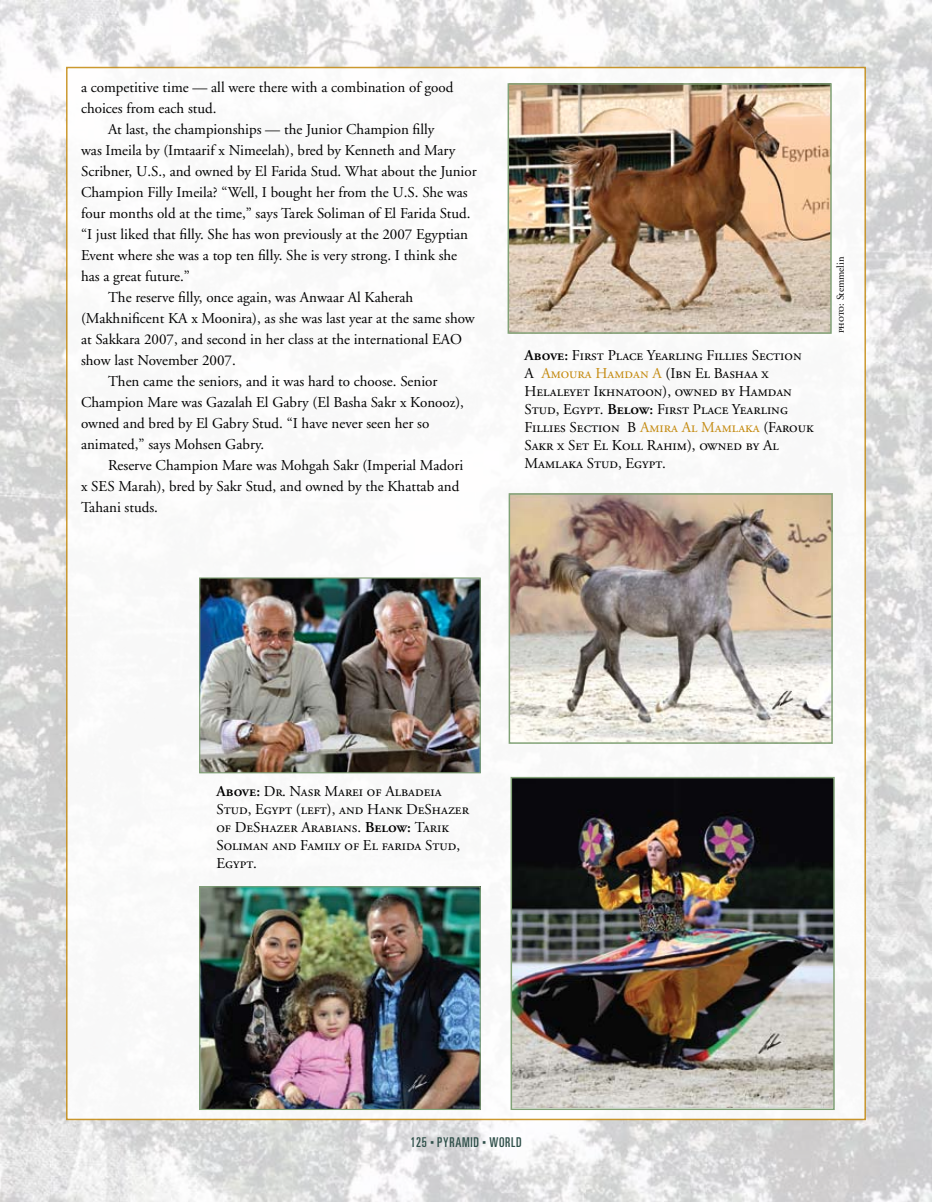
<style>
.page{position:relative;width:932px;height:1202px;background:#fff}
.page>*{position:absolute;margin:0;border:0;box-sizing:border-box;transform-origin:0 0}
.t1{font:15px/21px "Adobe Garamond";color:#000}
.t2{font:15px/18px "Adobe Garamond Regular SC";color:#000}
.t3{font:ultra-condensed 13.5px "Univers";letter-spacing:.05em;color:#2e4f49}
.t4{font:10.5px "Adobe Garamond";color:#000}
.s1{font-family:"Adobe Garamond Semibold SC"}
.s2{color:#c48a10}
.s3{font-family:"Adobe Garamond Regular SC"}
.s4{font-family:"Universal Newswith Comm Pi";font-stretch:normal;font-size:10.5px}
</style>
<div class="page">
<img style="left:0;top:0;width:932px;height:1202px">
<div style="left:66px;top:67px;width:800px;height:1053px;background:#fff;border:2px solid #c48a10"></div>
<img style="left:201px;top:888px;width:278px;height:220px">
<div style="left:199px;top:886px;width:282px;height:224px;border:1px solid #81a277"></div>
<img style="left:511px;top:496px;width:318px;height:245px">
<div style="left:508px;top:493px;width:324px;height:251px;border:2px solid #81a277"></div>
<img style="left:510px;top:86px;width:318px;height:245px">
<div style="left:507px;top:83px;width:324px;height:251px;border:2px solid #81a277"></div>
<img style="left:201px;top:579px;width:278px;height:192px">
<div style="left:199px;top:577px;width:282px;height:196px;border:1px solid #81a277"></div>
<img style="left:513px;top:780px;width:318px;height:327px">
<div style="left:510px;top:777px;width:324px;height:333px;border:2px solid #81a277"></div>
<p class="t1" style="left:81px;top:77px;width:374px">a competitive time — all were there with a combination of good choices from each stud.</p>
<p class="t1" style="left:108px;top:119px;width:328px">At last, the championships — the Junior Champion filly</p>
<p class="t1" style="left:81px;top:140px;width:376px">was Imeila by (Imtaarif x Nimeelah), bred by Kenneth and Mary</p>
<p class="t1" style="left:81px;top:161px;width:397px">Scribner, U.S., and owned by El Farida Stud. What about the Junior</p>
<p class="t1" style="left:81px;top:182px;width:388px">Champion Filly Imeila? “Well, I bought her from the U.S. She was</p>
<p class="t1" style="left:81px;top:203px;width:391px">four months old at the time,” says Tarek Soliman of El Farida Stud.</p>
<p class="t1" style="left:81px;top:224px;width:388px">“I just liked that filly. She has won previously at the 2007 Egyptian</p>
<p class="t1" style="left:81px;top:245px;width:378px">Event where she was a top ten filly. She is very strong. I think she</p>
<p class="t1" style="left:81px;top:266px;width:110px">has a great future.”</p>
<p class="t1" style="left:108px;top:287px;width:307px">The reserve filly, once again, was Anwaar Al Kaherah</p>
<p class="t1" style="left:81px;top:308px;width:395px">(Makhnificent KA x Moonira), as she was last year at the same show</p>
<p class="t1" style="left:81px;top:329px;width:382px">at Sakkara 2007, and second in her class at the international EAO</p>
<p class="t1" style="left:81px;top:350px;width:156px">show last November 2007.</p>
<p class="t1" style="left:108px;top:371px;width:331px">Then came the seniors, and it was hard to choose. Senior</p>
<p class="t1" style="left:81px;top:392px;width:384px">Champion Mare was Gazalah El Gabry (El Basha Sakr x Konooz),</p>
<p class="t1" style="left:81px;top:413px;width:350px">owned and bred by El Gabry Stud. “I have never seen her so</p>
<p class="t1" style="left:81px;top:434px;width:185px">animated,” says Mohsen Gabry.</p>
<p class="t1" style="left:108px;top:455px;width:357px">Reserve Champion Mare was Mohgah Sakr (Imperial Madori</p>
<p class="t1" style="left:81px;top:476px;width:380px">x SES Marah), bred by Sakr Stud, and owned by the Khattab and</p>
<p class="t1" style="left:81px;top:497px;width:78px">Tahani studs.</p>
<p class="t2" style="left:524px;top:347px;width:291px"><span class="s1">Above:</span> First Place Yearling Fillies Section A <span class="s2">Amoura Hamdan A</span> (Ibn El Bashaa x Helaleyet Ikhnatoon), owned by Hamdan Stud, Egypt. <span class="s1">Below:</span> First Place Yearling Fillies Section B <span class="s2">Amira Al Mamlaka</span> (Farouk Sakr x Set El Koll Rahim), owned by Al Mamlaka Stud, Egypt.</p>
<p class="t4" style="left:835px;top:333px;width:78px;rotate:-90deg"><span class="s3">photo:</span> Stemmelin</p>
<p class="t2" style="left:216px;top:782px;width:254px"><span class="s1">Above:</span> Dr. Nasr Marei of Albadeia<br>Stud, Egypt (left), and Hank DeShazer of DeShazer Arabians. <span class="s1">Below:</span> Tarik<br>Soliman and Family of El farida Stud,<br>Egypt.</p>
<p class="t3" style="left:410px;top:1134px;width:113px">125 <span class="s4">b</span> PYRAMID <span class="s4">b</span> WORLD</p>
</div>
